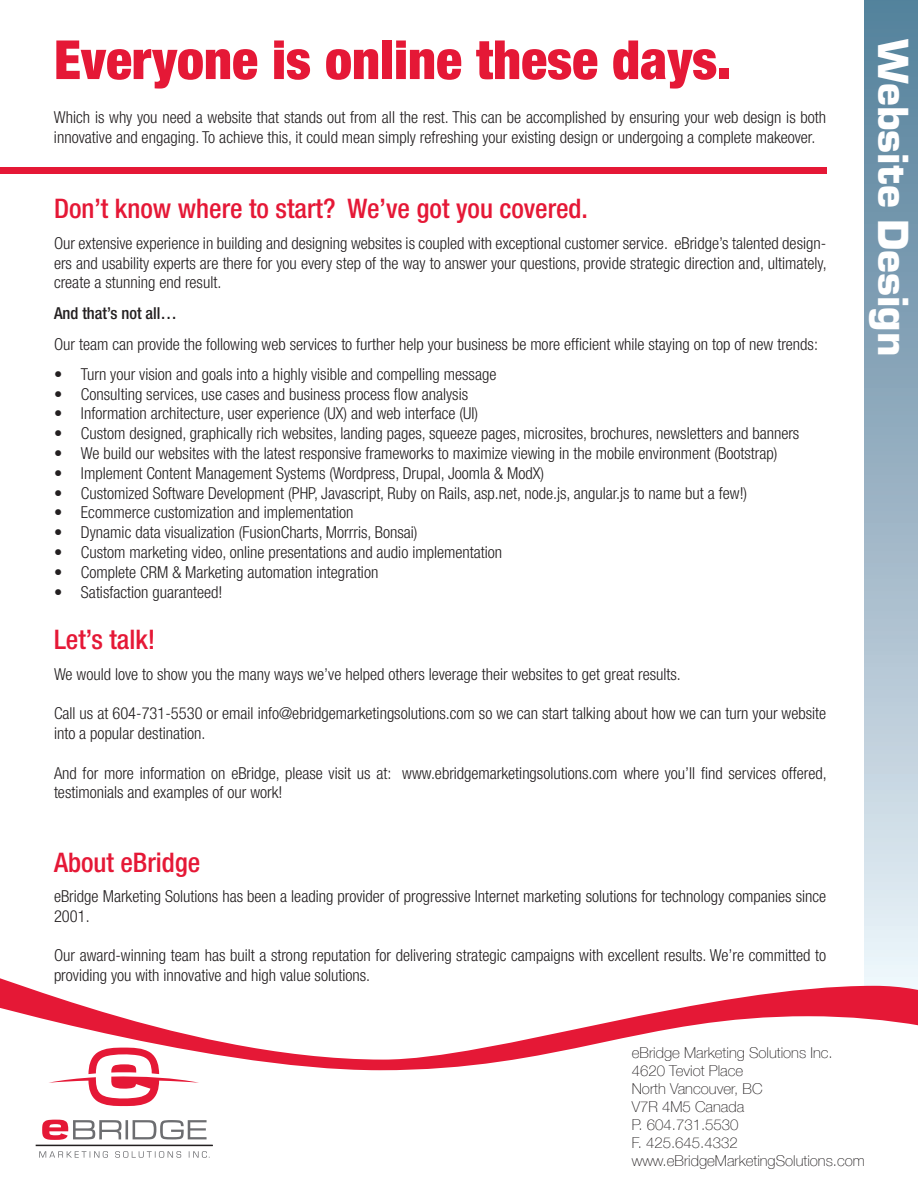
<style>
.page{position:relative;width:918px;height:1188px;background:#fff}
.page>*{position:absolute;margin:0;border:0;box-sizing:border-box;transform-origin:0 0}
.t1{font:900 condensed 54px "Helvetica Neue LT Com";color:#e51836}
.t2{font:900 45px "Eurostar";color:#fff}
.t3{font:500 condensed 27px "Helvetica Neue LT Com";color:#e51836}
.t4{font:300 condensed 16.5px/19.8px "Helvetica Neue LT Com";color:#231f20}
.t5{font:500 condensed 16.5px "Helvetica Neue LT Com";color:#231f20}
.t6{font:100 15px/18px "Helvetica Neue LT Com";color:#231f20}
</style>
<div class="page">
<div style="left:865px;top:0;width:53px;height:993px;background:linear-gradient(to bottom,#507c98,#eaf0f6)"></div>
<div style="left:0;top:168px;width:826px;height:6px;background:#e51836"></div>
<svg style="left:0;top:953px;width:918px;height:36px"></svg>
<svg style="left:0;top:989px;width:918px;height:158px"></svg>
<svg style="left:39px;top:1151px;width:171px;height:7px"></svg>
<svg style="left:42px;top:1120px;width:165px;height:20px"></svg>
<svg style="left:48px;top:1048px;width:151px;height:58px"></svg>
<div style="left:36px;top:1145px;width:176px;height:1px;border:1px solid #231f20"></div>
<h1 class="t1" style="left:54px;top:28px;width:679px">Everyone is online these days.</h1>
<p class="t4" style="left:54px;top:107px;width:774px">Which is why you need a website that stands out from all the rest. This can be accomplished by ensuring your web design is both innovative and engaging. To achieve this, it could mean simply refreshing your existing design or undergoing a complete makeover.</p>
<h3 class="t3" style="left:54px;top:193px;width:536px">Don’t know where to start? We’ve got you covered.</h3>
<p class="t4" style="left:54px;top:233px;width:774px;text-align:justify">Our extensive experience in building and designing websites is coupled with exceptional customer service. eBridge’s talented design&shy;ers and usability experts are there for you every step of the way to answer your questions, provide strategic direction and, ultimately, create a stunning end result.</p>
<p class="t5" style="left:54px;top:304px;width:125px">And that’s not all…</p>
<p class="t4" style="left:54px;top:334px;width:766px">Our team can provide the following web services to further help your business be more efficient while staying on top of new trends:</p>
<p class="t4" style="left:54px;top:364px;width:444px">• Turn your vision and goals into a highly visible and compelling message</p>
<p class="t4" style="left:54px;top:384px;width:416px">• Consulting services, use cases and business process flow analysis</p>
<p class="t4" style="left:54px;top:404px;width:426px">• Information architecture, user experience (UX) and web interface (UI)</p>
<p class="t4" style="left:54px;top:423px;width:747px">• Custom designed, graphically rich websites, landing pages, squeeze pages, microsites, brochures, newsletters and banners</p>
<p class="t4" style="left:54px;top:443px;width:725px">• We build our websites with the latest responsive frameworks to maximize viewing in the mobile environment (Bootstrap)</p>
<p class="t4" style="left:54px;top:463px;width:492px">• Implement Content Management Systems (Wordpress, Drupal, Joomla &amp; ModX)</p>
<p class="t4" style="left:54px;top:483px;width:695px">• Customized Software Development (PHP, Javascript, Ruby on Rails, asp.net, node.js, angular.js to name but a few!)</p>
<p class="t4" style="left:54px;top:503px;width:301px">• Ecommerce customization and implementation</p>
<p class="t4" style="left:54px;top:522px;width:365px">• Dynamic data visualization (FusionCharts, Morrris, Bonsai)</p>
<p class="t4" style="left:54px;top:542px;width:450px">• Custom marketing video, online presentations and audio implementation</p>
<p class="t4" style="left:54px;top:562px;width:326px">• Complete CRM &amp; Marketing automation integration</p>
<p class="t4" style="left:54px;top:582px;width:170px">• Satisfaction guaranteed!</p>
<h3 class="t3" style="left:54px;top:624px;width:103px">Let’s talk!</h3>
<p class="t4" style="left:54px;top:664px;width:628px">We would love to show you the many ways we’ve helped others leverage their websites to get great results.</p>
<p class="t4" style="left:54px;top:703px;width:774px">Call us at 604-731-5530 or email info@ebridgemarketingsolutions.com so we can start talking about how we can turn your website into a popular destination.</p>
<p class="t4" style="left:54px;top:763px;width:774px">And for more information on eBridge, please visit us at: www.ebridgemarketingsolutions.com where you’ll find services offered, testimonials and examples of our work!</p>
<h3 class="t3" style="left:54px;top:846px;width:148px">About eBridge</h3>
<p class="t4" style="left:54px;top:886px;width:774px">eBridge Marketing Solutions has been a leading provider of progressive Internet marketing solutions for technology companies since<br>2001.</p>
<p class="t4" style="left:54px;top:945px;width:774px">Our award-winning team has built a strong reputation for delivering strategic campaigns with excellent results. We’re committed to providing you with innovative and high value solutions.</p>
<h2 class="t2" style="left:922px;top:39px;width:319px;rotate:90deg">Website Design</h2>
<p class="t6" style="left:632px;top:1044px;width:235px">eBridge Marketing Solutions Inc.<br>4620 Teviot Place<br>North Vancouver, BC<br>V7R 4M5 Canada<br>P. 604.731.5530<br>F. 425.645.4332 www.eBridgeMarketingSolutions.com</p>
</div>
